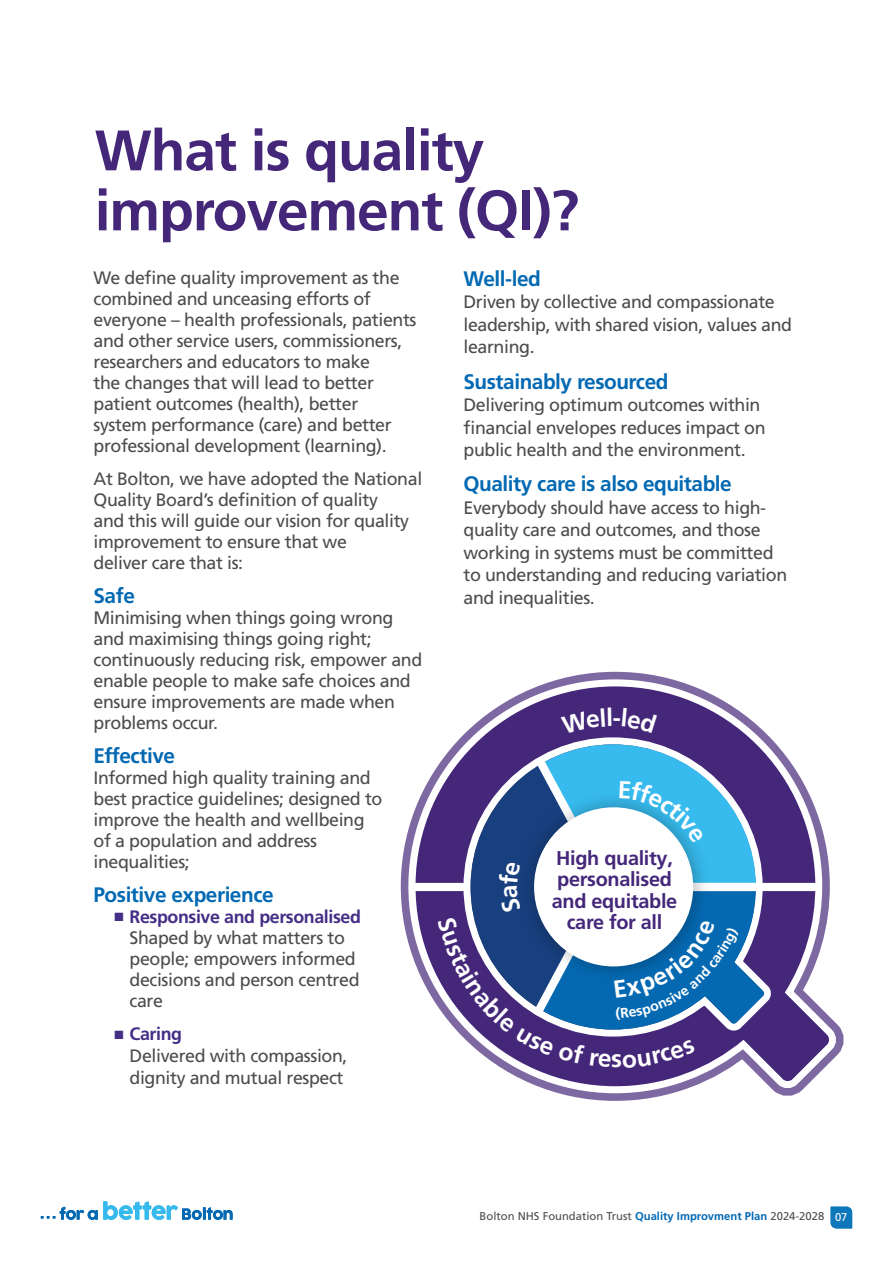
<style>
.page{position:relative;width:893px;height:1263px;background:#fff}
.page>*{position:absolute;margin:0;border:0;box-sizing:border-box;transform-origin:0 0}
.t1{font:700 57px/60px "Frutiger LT Pro";letter-spacing:-.02em;color:#45277a}
.t2{font:700 21px "Frutiger LT Pro";letter-spacing:-.02em;color:#0369b3}
.t3{font:700 19.95px/21.5px "Frutiger LT Pro";letter-spacing:-.015em;color:#45277a;text-align:center}
.t4{font:18px/21px "Frutiger LT Pro";letter-spacing:-.02em;color:#4b4c4d}
.t5{font:11.25px "Frutiger LT Pro";color:#4b4c4d}
.t6{font:11.25px "Frutiger LT Pro";color:#fff}
.s1{color:#442e86}
.s2{font-weight:700;color:#442e86}
.s3{font-weight:700;color:#0369b3}
</style>
<div class="page">
<svg style="left:41px;top:1201px;width:192px;height:19px"></svg>
<svg style="left:831px;top:1206px;width:21px;height:22px"></svg>
<svg style="left:401px;top:672px;width:442px;height:429px"></svg>
<svg style="left:414px;top:686px;width:416px;height:400px"></svg>
<svg style="left:470px;top:731px;width:314px;height:313px;background:#5d438b"></svg>
<div style="left:670px;top:883px;width:149px;height:8px;background:#fff"></div>
<div style="left:414px;top:883px;width:52px;height:8px;background:#fff"></div>
<div style="left:561px;top:708px;width:96px;height:26px;background:#45277a"></div>
<svg style="left:438px;top:744px;width:326px;height:324px"></svg>
<p class="t1" style="left:95px;top:121px;width:486px">What is quality improvement (QI)?</p>
<p class="t4" style="left:94px;top:267px;width:325px">We define quality improvement as the combined and unceasing efforts of everyone – health professionals, patients and other service users, commissioners, researchers and educators to make<br>the changes that will lead to better patient outcomes (health), better<br>system performance (care) and better professional development (learning).</p>
<p class="t4" style="left:94px;top:469px;width:330px">At Bolton, we have adopted the National Quality Board’s definition of quality<br>and this will guide our vision for quality improvement to ensure that we<br>deliver care that is:</p>
<p class="t2" style="left:94px;top:583px;width:43px">Safe</p>
<p class="t4" style="left:94px;top:607px;width:330px">Minimising when things going wrong and maximising things going right; continuously reducing risk, empower and enable people to make safe choices and ensure improvements are made when problems occur.</p>
<p class="t2" style="left:94px;top:743px;width:83px">Effective</p>
<p class="t4" style="left:94px;top:767px;width:290px">Informed high quality training and best practice guidelines; designed to improve the health and wellbeing of a population and address inequalities;</p>
<p class="t2" style="left:94px;top:882px;width:182px">Positive experience</p>
<p class="t4" style="left:130px;top:906px;width:233px;text-indent:-15px"><span class="s1">■</span> <span class="s2">Responsive and personalised<br></span>Shaped by what matters to people; empowers informed decisions and person centred care</p>
<p class="t4" style="left:130px;top:1023px;width:219px;line-height:21.8px;text-indent:-15px"><span class="s1">■</span> <span class="s2">Caring<br></span>Delivered with compassion, dignity and mutual respect</p>
<p class="t2" style="left:463px;top:266px;width:79px">Well-led</p>
<p class="t4" style="left:463px;top:291px;width:330px;line-height:22.5px">Driven by collective and compassionate leadership, with shared vision, values and learning.</p>
<p class="t2" style="left:463px;top:369px;width:206px">Sustainably resourced</p>
<p class="t4" style="left:463px;top:394px;width:304px;line-height:22.5px">Delivering optimum outcomes within financial envelopes reduces impact on public health and the environment.</p>
<p class="t2" style="left:463px;top:471px;width:270px">Quality care is also equitable</p>
<p class="t4" style="left:463px;top:496px;width:325px;line-height:22.5px">Everybody should have access to high&shy;quality care and outcomes, and those working in systems must be committed to understanding and reducing variation and inequalities.</p>
<p class="t3" style="left:552px;top:847px;width:127px">High quality, personalised and equitable care for all</p>
<p class="t5" style="left:480px;top:1209px;width:346px">Bolton NHS Foundation Trust <span class="s3">Quality Improvment Plan</span> 2024-2028</p>
<p class="t6" style="left:835px;top:1210px;width:14px">07</p>
<p class="t6" style="left:841px;top:1210px;width:8px">3</p>
<p class="t6" style="left:838px;top:1211px;width:8px">2</p>
</div>
